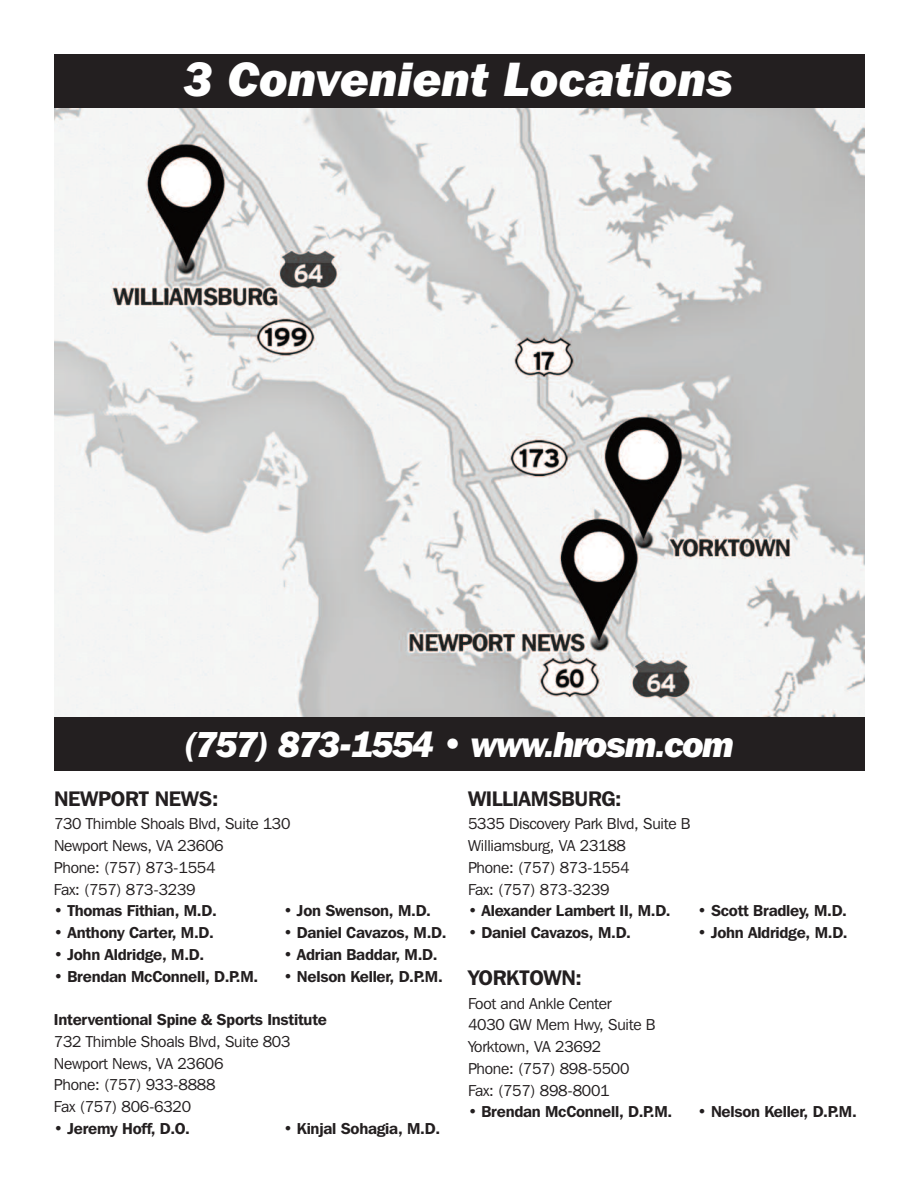
<style>
.page{position:relative;width:918px;height:1188px;background:#fff}
.page>*{position:absolute;margin:0;border:0;box-sizing:border-box;transform-origin:0 0}
.t1{font:italic 800 48px "Franklin Gothic IT Cby BT";color:#fff}
.t2{font:italic 800 36px "Franklin Gothic IT Cby BT";letter-spacing:-.045em;color:#fff}
.t3{font:600 21px "Franklin Gothic IT Cby BT";letter-spacing:-.015em;color:#231f20}
.t4{font:600 15.75px "Franklin Gothic IT Cby BT";letter-spacing:-.015em;color:#231f20}
.t5{font:15.75px/21.8px "Franklin Gothic IT Cby BT";letter-spacing:-.015em;color:#231f20}
</style>
<div class="page">
<img style="left:54px;top:108px;width:810px;height:609px">
<div style="left:54px;top:54px;width:810px;height:54px;background:#231f20"></div>
<div style="left:54px;top:717px;width:810px;height:54px;background:#231f20"></div>
<h1 class="t1" style="left:184px;top:63px;width:551px">3 Convenient Locations</h1>
<h2 class="t2" style="left:184px;top:732px;width:552px">(757) 873-1554 • www.hrosm.com</h2>
<h3 class="t3" style="left:54px;top:791px;width:166px">NEWPORT NEWS:</h3>
<p class="t5" style="left:54px;top:814px;width:238px">730 Thimble Shoals Blvd, Suite 130<br>Newport News, VA 23606<br>Phone: (757) 873-1554<br>Fax: (757) 873-3239</p>
<p class="t4" style="left:54px;top:905px;width:164px">• Thomas Fithian, M.D.</p>
<p class="t4" style="left:283px;top:905px;width:149px">• Jon Swenson, M.D.</p>
<p class="t4" style="left:54px;top:927px;width:161px">• Anthony Carter, M.D.</p>
<p class="t4" style="left:283px;top:927px;width:165px">• Daniel Cavazos, M.D.</p>
<p class="t4" style="left:54px;top:949px;width:152px">• John Aldridge, M.D.</p>
<p class="t4" style="left:283px;top:949px;width:156px">• Adrian Baddar, M.D.</p>
<p class="t4" style="left:54px;top:972px;width:206px">• Brendan McConnell, D.P.M.</p>
<p class="t4" style="left:283px;top:972px;width:161px">• Nelson Keller, D.P.M.</p>
<p class="t4" style="left:54px;top:1014px;width:275px">Interventional Spine &amp; Sports Institute</p>
<p class="t5" style="left:54px;top:1032px;width:238px">732 Thimble Shoals Blvd, Suite 803<br>Newport News, VA 23606<br>Phone: (757) 933-8888<br>Fax (757) 806-6320</p>
<p class="t4" style="left:54px;top:1123px;width:137px">• Jeremy Hoff, D.O.</p>
<p class="t4" style="left:283px;top:1123px;width:158px">• Kinjal Sohagia, M.D.</p>
<h3 class="t3" style="left:468px;top:791px;width:155px">WILLIAMSBURG:</h3>
<p class="t5" style="left:468px;top:814px;width:224px">5335 Discovery Park Blvd, Suite B<br>Williamsburg, VA 23188<br>Phone: (757) 873-1554<br>Fax: (757) 873-3239</p>
<p class="t4" style="left:468px;top:905px;width:204px">• Alexander Lambert II, M.D.</p>
<p class="t4" style="left:698px;top:905px;width:151px">• Scott Bradley, M.D.</p>
<p class="t4" style="left:468px;top:927px;width:165px">• Daniel Cavazos, M.D.</p>
<p class="t4" style="left:698px;top:927px;width:152px">• John Aldridge, M.D.</p>
<h3 class="t3" style="left:468px;top:971px;width:115px">YORKTOWN:</h3>
<p class="t5" style="left:468px;top:994px;width:189px">Foot and Ankle Center<br>4030 GW Mem Hwy, Suite B<br>Yorktown, VA 23692<br>Phone: (757) 898-5500<br>Fax: (757) 898-8001</p>
<p class="t4" style="left:468px;top:1106px;width:206px">• Brendan McConnell, D.P.M.</p>
<p class="t4" style="left:698px;top:1106px;width:161px">• Nelson Keller, D.P.M.</p>
</div>
